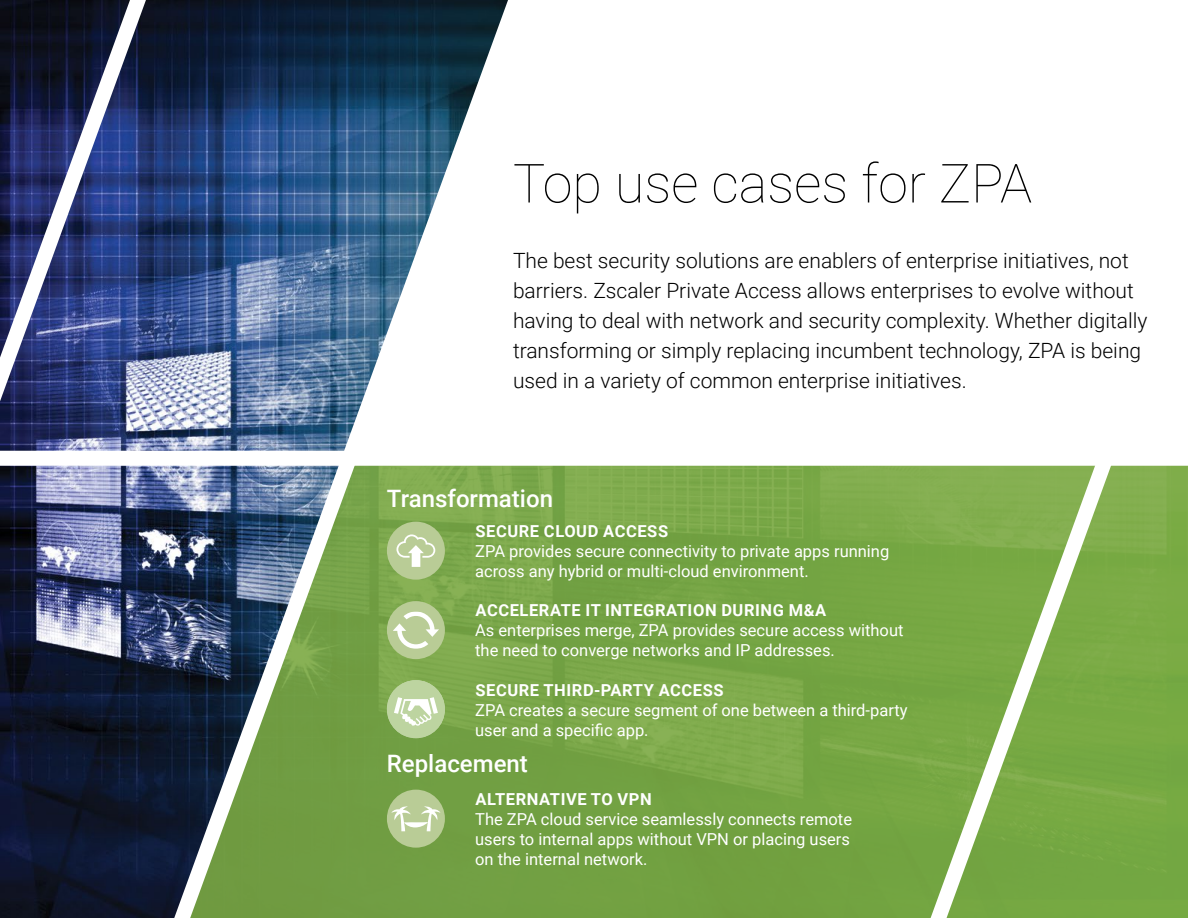
<style>
.page{position:relative;width:1188px;height:918px;background:#fff}
.page>*{position:absolute;margin:0;border:0;box-sizing:border-box;transform-origin:0 0}
.t1{font:100 54px "Roboto";color:#000}
.t2{font:500 24px "Roboto";color:#fff}
.t3{font:300 21px/30px "Roboto";color:#000}
.t4{font:16.5px/19.8px "Roboto";color:#fff}
.t5{font:700 16.5px "Roboto";letter-spacing:.035em;color:#fff}
</style>
<div class="page">
<svg style="left:538px;top:466px;width:377px;height:452px;background:#76a545"></svg>
<img style="left:160px;top:0;width:378px;height:918px">
<svg style="left:0;top:0;width:160px;height:918px;background:#343e62"></svg>
<svg style="left:915px;top:466px;width:273px;height:452px;background:#80ae50"></svg>
<div style="left:0;top:451px;width:1188px;height:15px;background:#fff"></div>
<div style="left:387px;top:522px;width:58px;height:58px;background:#b9cc96;border-radius:50%"></div>
<svg style="left:396px;top:534px;width:39px;height:33px"></svg>
<div style="left:387px;top:601px;width:58px;height:58px;background:#b9cc96;border-radius:50%"></div>
<svg style="left:393px;top:611px;width:46px;height:38px"></svg>
<div style="left:387px;top:790px;width:58px;height:58px;background:#b9cc96;border-radius:50%"></div>
<svg style="left:391px;top:806px;width:50px;height:25px"></svg>
<svg style="left:387px;top:680px;width:58px;height:58px;background:#b8d09c"></svg>
<h1 class="t1" style="left:513px;top:145px;width:521px">Top use cases for ZPA</h1>
<p class="t3" style="left:513px;top:245px;width:636px">The best security solutions are enablers of enterprise initiatives, not barriers. Zscaler Private Access allows enterprises to evolve without having to deal with network and security complexity. Whether digitally transforming or simply replacing incumbent technology, ZPA is being used in a variety of common enterprise initiatives.</p>
<h2 class="t2" style="left:387px;top:482px;width:168px">Transformation</h2>
<p class="t5" style="left:475px;top:520px;width:194px">SECURE CLOUD ACCESS</p>
<p class="t4" style="left:475px;top:541px;width:416px">ZPA provides secure connectivity to private apps running across any hybrid or multi-cloud environment.</p>
<p class="t5" style="left:475px;top:599px;width:352px">ACCELERATE IT INTEGRATION DURING M&amp;A</p>
<p class="t4" style="left:475px;top:620px;width:430px">As enterprises merge, ZPA provides secure access without the need to converge networks and IP addresses.</p>
<p class="t5" style="left:475px;top:679px;width:250px">SECURE THIRD-PARTY ACCESS</p>
<p class="t4" style="left:475px;top:700px;width:434px">ZPA creates a secure segment of one between a third-party user and a specific app.</p>
<h2 class="t2" style="left:387px;top:747px;width:143px">Replacement</h2>
<p class="t5" style="left:475px;top:788px;width:178px">ALTERNATIVE TO VPN</p>
<p class="t4" style="left:475px;top:809px;width:378px">The ZPA cloud service seamlessly connects remote users to internal apps without VPN or placing users on the internal network.</p>
</div>
